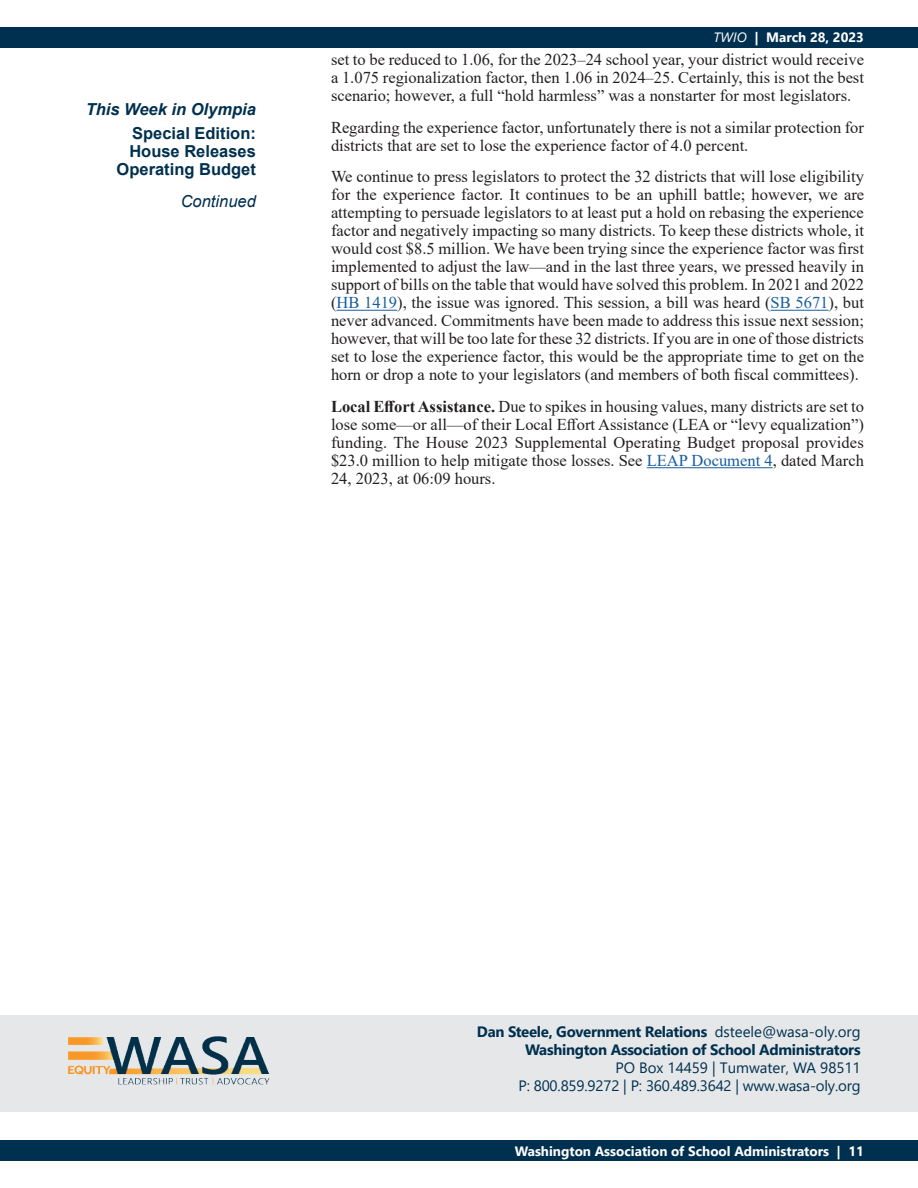
<style>
.page{position:relative;width:918px;height:1188px;background:#fff}
.page>*{position:absolute;margin:0;border:0;box-sizing:border-box;transform-origin:0 0}
.body{font:16.5px/18px "Times New Roman";color:#231f20;text-align:justify}
.body_-_subhead{font:700 16.5px/18px "Arial";color:#00304f;text-align:right}
.body_-_subhead-2{font:italic 700 16.5px "Arial";color:#00304f}
.body_-_subhead-3{font:italic 16.5px "Arial";color:#00304f}
.Contact_Info{font:700 15px/18px "Segoe UI";letter-spacing:-.02em;color:#00304f;text-align:right}
.Contact_Info-2{font:15px "Segoe UI";letter-spacing:-.01em;color:#00304f}
.t1{font:700 13.5px "Segoe UI";color:#fff}
.s1{font-weight:400;font-style:italic}
.s2{color:#175d9e}
.s3{font-weight:700}
.s4{font-weight:400}
</style>
<div class="page">
<div style="left:0;top:1141px;width:918px;height:20px;background:#00304f"></div>
<div style="left:0;top:27px;width:918px;height:20px;background:#00304f"></div>
<hr style="left:336px;top:310px;width:61px;height:1px;background:#175d9e">
<hr style="left:771px;top:310px;width:58px;height:1px;background:#175d9e">
<hr style="left:647px;top:467px;width:126px;height:1px;background:#175d9e">
<div style="left:0;top:1015px;width:918px;height:97px;background:#e6e7e9"></div>
<img style="left:68px;top:1036px;width:202px;height:49px">
<p class="body_-_subhead-2" style="left:86px;top:98px;width:172px">This Week in Olympia</p>
<p class="body_-_subhead" style="left:117px;top:125px;width:141px">Special Edition:<br>House Releases<br>Operating Budget</p>
<p class="body_-_subhead-3" style="left:181px;top:190px;width:77px">Continued</p>
<p class="t1" style="left:713px;top:25px;width:152px"><span class="s1">TWIO</span> | March 28, 2023</p>
<p class="body" style="left:331px;top:50px;width:535px">set to be reduced to 1.06, for the 2023–24 school year, your district would receive a 1.075 regionalization factor, then 1.06 in 2024–25. Certainly, this is not the best scenario; however, a full “hold harmless” was a nonstarter for most legislators.</p>
<p class="body" style="left:331px;top:118px;width:535px">Regarding the experience factor, unfortunately there is not a similar protection for districts that are set to lose the experience factor of 4.0 percent.</p>
<p class="body" style="left:331px;top:167px;width:535px">We continue to press legislators to protect the 32 districts that will lose eligibility for the experience factor. It continues to be an uphill battle; however, we are attempting to persuade legislators to at least put a hold on rebasing the experience factor and negatively impacting so many districts. To keep these districts whole, it would cost $8.5 million. We have been trying since the experience factor was first implemented to adjust the law—and in the last three years, we pressed heavily in support of bills on the table that would have solved this problem. In 2021 and 2022 (<span class="s2">HB 1419</span>), the issue was ignored. This session, a bill was heard (<span class="s2">SB 5671</span>), but never advanced. Commitments have been made to address this issue next session; however, that will be too late for these 32 districts. If you are in one of those districts set to lose the experience factor, this would be the appropriate time to get on the horn or drop a note to your legislators (and members of both fiscal committees).</p>
<p class="body" style="left:331px;top:397px;width:535px"><span class="s3">Local Effort Assistance.</span> Due to spikes in housing values, many districts are set to lose some—or all—of their Local Effort Assistance (LEA or “levy equalization”) funding. The House 2023 Supplemental Operating Budget proposal provides $23.0 million to help mitigate those losses. See <span class="s2">LEAP Document 4</span>, dated March 24, 2023, at 06:09 hours.</p>
<p class="Contact_Info" style="left:477px;top:1021px;width:385px">Dan Steele, Government Relations <span class="s4">dsteele@wasa-oly.org</span></p>
<p class="Contact_Info" style="left:525px;top:1039px;width:337px">Washington Association of School Administrators<br><span class="s4">PO Box 14459 | Tumwater, WA 98511</span></p>
<p class="Contact_Info-2" style="left:518px;top:1071px;width:344px">P: 800.859.9272 | P: 360.489.3642 | www.wasa-oly.org</p>
<p class="t1" style="left:515px;top:1138px;width:351px">Washington Association of School Administrators | 11</p>
</div>
